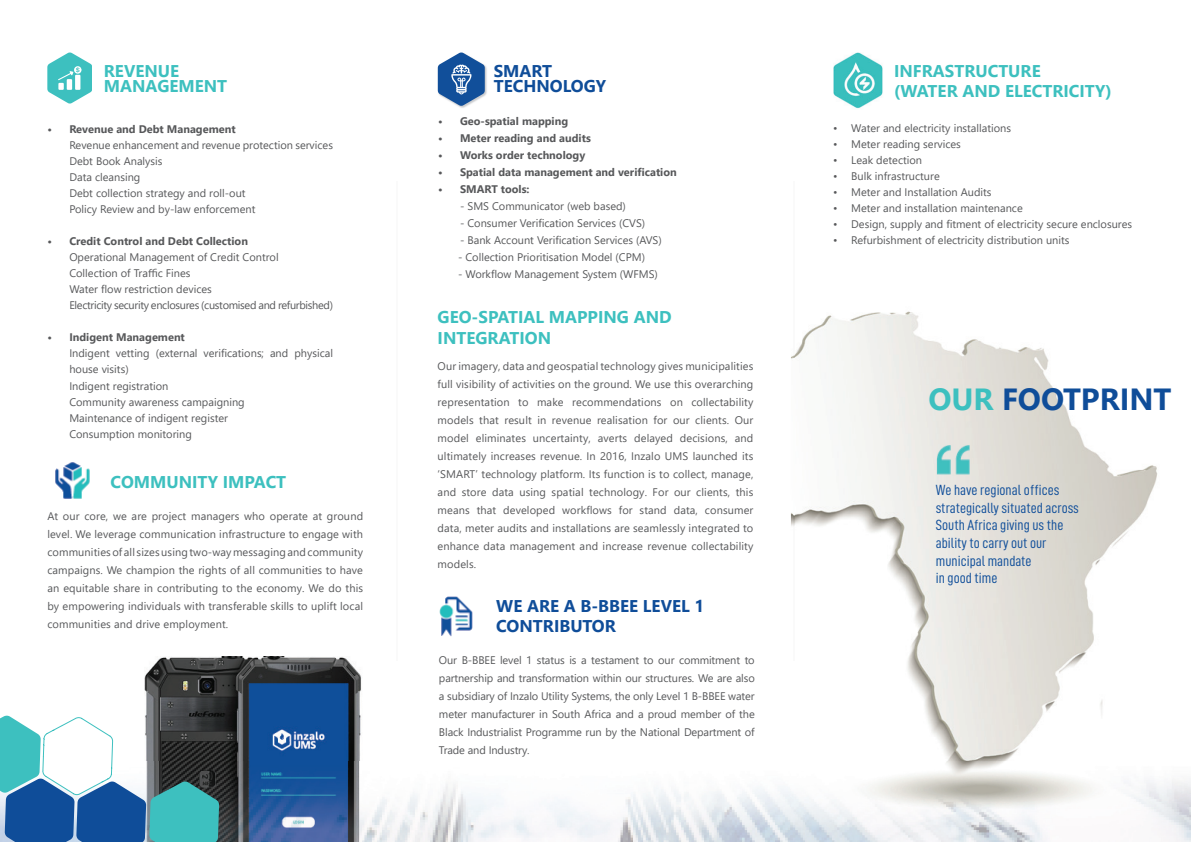
<style>
.page{position:relative;width:1191px;height:842px;background:#fff}
.page>*{position:absolute;margin:0;border:0;box-sizing:border-box;transform-origin:0 0}
.t1{font:700 30.6px "Segoe UI";color:#0f4d99}
.t2{font:700 17px/15.4px "Segoe UI";color:#3dc0bf}
.t3{font:700 17px/15.3px "Segoe UI";color:#0f4d99}
.t4{font:14.8px/17.7px "D DIN Condensed";color:#114f9a}
.t5{font:11px/18px "Segoe UI";color:#57585a}
.t6{font:700 11px "Segoe UI";color:#57585a}
.s1{color:#3dc0bf}
</style>
<div class="page">
<img style="left:144px;top:656px;width:218px;height:105px">
<img style="left:833px;top:53px;width:50px;height:56px">
<img style="left:219px;top:761px;width:586px;height:81px">
<img style="left:1157px;top:781px;width:34px;height:61px">
<img style="left:805px;top:814px;width:240px;height:28px">
<hr style="left:396px;top:181px;width:1px;height:480px;background:#fafafa">
<hr style="left:793px;top:181px;width:1px;height:121px;background:#fafafa">
<svg style="left:47px;top:53px;width:45px;height:50px"></svg>
<img style="left:437px;top:66px;width:50px;height:42px">
<svg style="left:438px;top:53px;width:47px;height:53px"></svg>
<img style="left:791px;top:311px;width:396px;height:503px">
<img style="left:793px;top:311px;width:1px;height:350px">
<img style="left:936px;top:445px;width:33px;height:29px">
<img style="left:439px;top:596px;width:34px;height:41px">
<img style="left:55px;top:462px;width:35px;height:37px">
<svg style="left:0;top:716px;width:219px;height:126px"></svg>
<h2 class="t2" style="left:104px;top:62px;width:125px">REVENUE<br>MANAGEMENT</h2>
<p class="t6" style="left:47px;top:119px;width:190px">• Revenue and Debt Management</p>
<p class="t5" style="left:69px;top:137px;width:265px;line-height:16px">Revenue enhancement and revenue protection services Debt Book Analysis<br>Data cleansing<br>Debt collection strategy and roll-out<br>Policy Review and by-law enforcement</p>
<p class="t6" style="left:47px;top:231px;width:202px">• Credit Control and Debt Collection</p>
<p class="t5" style="left:69px;top:249px;width:265px;line-height:16px">Operational Management of Credit Control<br>Collection of Traffic Fines<br>Water flow restriction devices<br>Electricity security enclosures (customised and refurbished)</p>
<p class="t6" style="left:47px;top:327px;width:139px">• Indigent Management</p>
<p class="t5" style="left:69px;top:345px;width:265px;line-height:16px">Indigent vetting (external verifications; and physical house visits)<br>Indigent registration<br>Community awareness campaigning<br>Maintenance of indigent register<br>Consumption monitoring</p>
<h2 class="t2" style="left:111px;top:473px;width:177px">COMMUNITY IMPACT</h2>
<p class="t5" style="left:47px;top:506px;width:317px;text-align:justify">At our core, we are project managers who operate at ground level. We leverage communication infrastructure to engage with communities of all sizes using two-way messaging and community campaigns. We champion the rights of all communities to have an equitable share in contributing to the economy. We do this by empowering individuals with transferable skills to uplift local communities and drive employment.</p>
<h2 class="t3" style="left:494px;top:62px;width:114px">SMART<br>TECHNOLOGY</h2>
<p class="t6" style="left:438px;top:111px;width:132px">• Geo-spatial mapping</p>
<p class="t6" style="left:438px;top:128px;width:154px">• Meter reading and audits</p>
<p class="t6" style="left:438px;top:145px;width:149px">• Works order technology</p>
<p class="t6" style="left:438px;top:162px;width:240px">• Spatial data management and verification</p>
<p class="t6" style="left:438px;top:179px;width:93px">• SMART tools:</p>
<p class="t5" style="left:460px;top:196px;width:167px">- SMS Communicator (web based)</p>
<p class="t5" style="left:460px;top:213px;width:187px">- Consumer Verification Services (CVS)</p>
<p class="t5" style="left:460px;top:230px;width:203px">- Bank Account Verification Services (AVS)</p>
<p class="t5" style="left:458px;top:247px;width:188px">- Collection Prioritisation Model (CPM)</p>
<p class="t5" style="left:458px;top:264px;width:201px">- Workflow Management System (WFMS)</p>
<h2 class="t2" style="left:437px;top:305px;width:235px;line-height:21px">GEO-SPATIAL MAPPING AND<br>INTEGRATION</h2>
<p class="t5" style="left:437px;top:356px;width:317px;text-align:justify">Our imagery, data and geospatial technology gives municipalities full visibility of activities on the ground. We use this overarching representation to make recommendations on collectability models that result in revenue realisation for our clients. Our model eliminates uncertainty, averts delayed decisions, and ultimately increases revenue. In 2016, Inzalo UMS launched its ‘SMART’ technology platform. Its function is to collect, manage, and store data using spatial technology. For our clients, this means that developed workflows for stand data, consumer data, meter audits and installations are seamlessly integrated to enhance data management and increase revenue collectability models.</p>
<h2 class="t3" style="left:496px;top:594px;width:209px;line-height:20px">WE ARE A B-BBEE LEVEL 1<br>CONTRIBUTOR</h2>
<p class="t5" style="left:439px;top:650px;width:317px;text-align:justify">Our B-BBEE level 1 status is a testament to our commitment to partnership and transformation within our structures. We are also a subsidiary of Inzalo Utility Systems, the only Level 1 B-BBEE water meter manufacturer in South Africa and a proud member of the Black Industrialist Programme run by the National Department of Trade and Industry.</p>
<h2 class="t2" style="left:894px;top:59px;width:219px;line-height:19.9px">INFRASTRUCTURE<br>(WATER AND ELECTRICITY)</h2>
<p class="t5" style="left:833px;top:118px;width:179px">• Water and electricity installations</p>
<p class="t5" style="left:833px;top:134px;width:129px">• Meter reading services</p>
<p class="t5" style="left:833px;top:150px;width:90px">• Leak detection</p>
<p class="t5" style="left:833px;top:166px;width:108px">• Bulk infrastructure</p>
<p class="t5" style="left:833px;top:182px;width:160px">• Meter and Installation Audits</p>
<p class="t5" style="left:833px;top:198px;width:191px">• Meter and installation maintenance</p>
<p class="t5" style="left:833px;top:214px;width:300px">• Design, supply and fitment of electricity secure enclosures</p>
<p class="t5" style="left:833px;top:230px;width:238px">• Refurbishment of electricity distribution units</p>
<h1 class="t1" style="left:928px;top:370px;width:244px"><span class="s1">OUR</span> FOOTPRINT</h1>
<h3 class="t4" style="left:936px;top:481px;width:144px">We have regional offices strategically situated across<br>South Africa giving us the ability to carry out our municipal mandate<br>in good time</h3>
</div>
